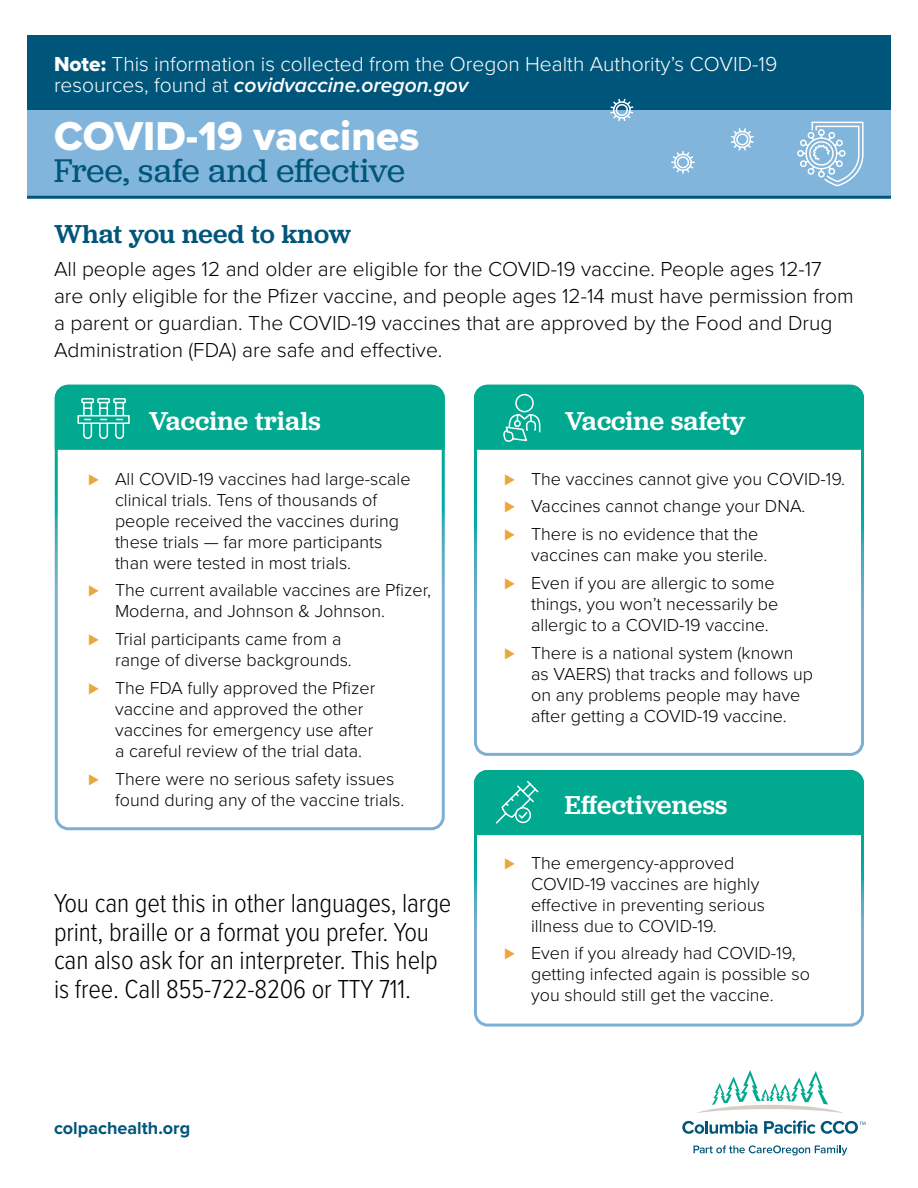
<style>
.page{position:relative;width:918px;height:1188px;background:#fff}
.page>*{position:absolute;margin:0;border:0;box-sizing:border-box;transform-origin:0 0}
.t1{font:41.85px "Proxima Nova Extrabld";color:#fff}
.t2{font:34.2px "Jubilat";letter-spacing:.01em;color:#00567a}
.t3{font:300 27px/28.5px "Proxima Nova Cond";letter-spacing:-.005em;color:#000}
.t4{font:500 27px "Jubilat";letter-spacing:.01em;color:#fff}
.t5{font:500 27px "Jubilat";letter-spacing:.01em;color:#00567a}
.t6{font:300 21px/27px "Proxima Nova";color:#000}
.t7{font:300 21px/21px "Proxima Nova";color:#fff}
.t8{font:300 18px/21px "Proxima Nova";color:#000}
.t9{font:700 18px "Proxima Nova";color:#00567a}
.s1{font-family:"Proxima Nova Extrabld";font-weight:400}
.s2{font-weight:600;font-style:italic}
.s3{color:#e9a837}
</style>
<div class="page">
<svg style="left:697px;top:1070px;width:146px;height:43px"></svg>
<svg style="left:694px;top:1145px;width:153px;height:10px"></svg>
<svg style="left:682px;top:1120px;width:75px;height:14px"></svg>
<svg style="left:764px;top:1120px;width:51px;height:14px"></svg>
<svg style="left:821px;top:1121px;width:44px;height:13px"></svg>
<div style="left:55px;top:385px;width:390px;height:445px;border:3px solid #fff;border-radius:12px"></div>
<div style="left:474px;top:385px;width:390px;height:371px;border:3px solid #fff;border-radius:12px"></div>
<div style="left:474px;top:770px;width:390px;height:257px;border:3px solid #fff;border-radius:12px"></div>
<div style="left:474px;top:770px;width:390px;height:65px;background:#00a98f"></div>
<div style="left:55px;top:385px;width:390px;height:65px;background:#00a98f"></div>
<div style="left:474px;top:385px;width:390px;height:65px;background:#00a98f"></div>
<div style="left:27px;top:108px;width:864px;height:88px;background:#82b5db"></div>
<div style="left:27px;top:36px;width:864px;height:74px;background:#00567a"></div>
<hr style="left:27px;top:196px;width:864px;height:3px;background:#00567a">
<svg style="left:671px;top:151px;width:24px;height:23px"></svg>
<svg style="left:730px;top:128px;width:24px;height:23px"></svg>
<svg style="left:797px;top:121px;width:67px;height:66px"></svg>
<svg style="left:610px;top:98px;width:24px;height:23px"></svg>
<p class="t7" style="left:54px;top:52px;width:725px"><span class="s1">Note:</span> This information is collected from the Oregon Health Authority’s COVID-19 resources, found at <span class="s2">covidvaccine.oregon.gov</span></p>
<h1 class="t1" style="left:54px;top:104px;width:367px">COVID-19 vaccines</h1>
<h2 class="t2" style="left:54px;top:150px;width:352px">Free, safe and effective</h2>
<h3 class="t5" style="left:54px;top:216px;width:299px">What you need to know</h3>
<p class="t6" style="left:54px;top:255px;width:801px">All people ages 12 and older are eligible for the COVID-19 vaccine. People ages 12-17 are only eligible for the Pfizer vaccine, and people ages 12-14 must have permission from a parent or guardian. The COVID-19 vaccines that are approved by the Food and Drug Administration (FDA) are safe and effective.</p>
<h3 class="t4" style="left:149px;top:403px;width:173px">Vaccine trials</h3>
<p class="t8" style="left:115px;top:467px;width:297px;text-indent:-27px"><span class="s3">⊲</span> All COVID-19 vaccines had large-scale clinical trials. Tens of thousands of people received the vaccines during these trials — far more participants than were tested in most trials.</p>
<p class="t8" style="left:115px;top:579px;width:317px;text-indent:-27px"><span class="s3">⊲</span> The current available vaccines are Pfizer,<br>Moderna, and Johnson &amp; Johnson.</p>
<p class="t8" style="left:115px;top:628px;width:238px;text-indent:-27px"><span class="s3">⊲</span> Trial participants came from a range of diverse backgrounds.</p>
<p class="t8" style="left:115px;top:676px;width:262px;text-indent:-27px"><span class="s3">⊲</span> The FDA fully approved the Pfizer vaccine and approved the other vaccines for emergency use after a careful review of the trial data.</p>
<p class="t8" style="left:115px;top:767px;width:291px;text-indent:-27px"><span class="s3">⊲</span> There were no serious safety issues found during any of the vaccine trials.</p>
<h3 class="t3" style="left:54px;top:887px;width:399px">You can get this in other languages, large print, braille or a format you prefer. You can also ask for an interpreter. This help is free. Call 855-722-8206 or TTY 711.</h3>
<p class="t9" style="left:54px;top:1115px;width:138px">colpachealth.org</p>
<h3 class="t4" style="left:565px;top:403px;width:182px">Vaccine safety</h3>
<p class="t8" style="left:504px;top:464px;width:343px;line-height:27.8px"><span class="s3">⊲</span> The vaccines cannot give you COVID-19. <span class="s3">⊲</span> Vaccines cannot change your DNA.<br><span class="s3">⊲</span> There is no evidence that the</p>
<p class="t8" style="left:504px;top:540px;width:272px;line-height:27.8px;text-indent:27px">vaccines can make you sterile. <span class="s3">⊲</span> Even if you are allergic to some</p>
<p class="t8" style="left:531px;top:592px;width:249px">things, you won’t necessarily be allergic to a COVID-19 vaccine.</p>
<p class="t8" style="left:531px;top:641px;width:284px;text-indent:-27px"><span class="s3">⊲</span> There is a national system (known as VAERS) that tracks and follows up on any problems people may have after getting a COVID-19 vaccine.</p>
<h3 class="t4" style="left:565px;top:787px;width:164px">Effectiveness</h3>
<p class="t8" style="left:531px;top:851px;width:235px;text-indent:-27px"><span class="s3">⊲</span> The emergency-approved<br>COVID-19 vaccines are highly effective in preventing serious illness due to COVID-19.</p>
<p class="t8" style="left:531px;top:942px;width:280px;text-indent:-27px"><span class="s3">⊲</span> Even if you already had COVID-19, getting infected again is possible so you should still get the vaccine.</p>
</div>
